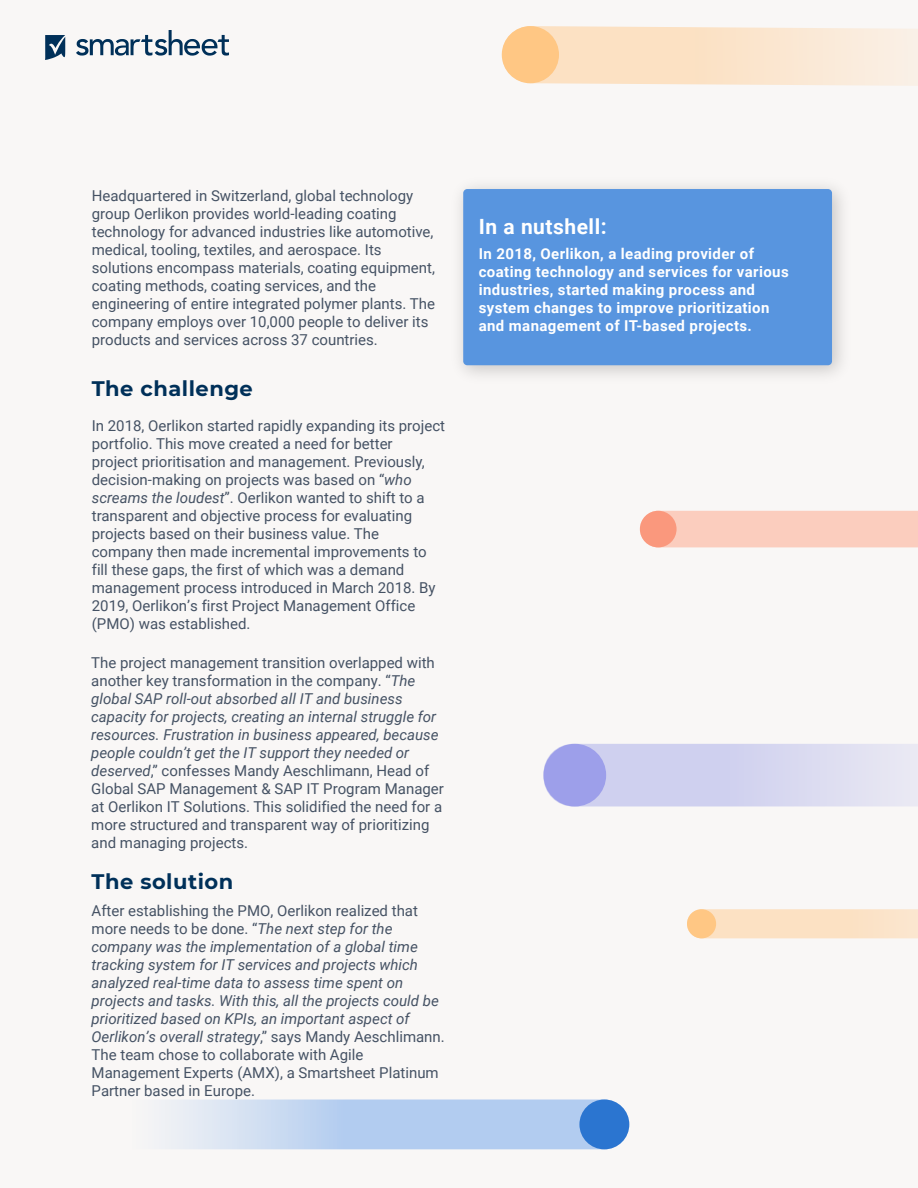
<style>
.page{position:relative;width:918px;height:1188px;background:#f9f7f6}
.page>*{position:absolute;margin:0;border:0;box-sizing:border-box;transform-origin:0 0}
.t1{font:700 21px "Montserrat";letter-spacing:.025em;color:#003059}
.t2{font:700 21px "Roboto";letter-spacing:.025em;color:#fff}
.t3{font:15px/18px "Roboto";color:#455264}
.t4{font:italic 15px/18px "Roboto";color:#455264}
.t5{font:700 15px/18px "Roboto";letter-spacing:.025em;color:#fff}
.s1{font-style:italic}
.s2{font-style:normal}
</style>
<div class="page">
<svg style="left:76px;top:30px;width:153px;height:26px"></svg>
<svg style="left:45px;top:35px;width:20px;height:25px"></svg>
<div style="left:640px;top:511px;width:278px;height:36px;background:#fbcdbe"></div>
<div style="left:640px;top:511px;width:37px;height:36px;background:#fa987d;border-radius:50%"></div>
<svg style="left:502px;top:26px;width:416px;height:60px;background:#fae6d0"></svg>
<div style="left:502px;top:26px;width:57px;height:57px;background:#ffc784;border-radius:28px"></div>
<div style="left:463px;top:189px;width:369px;height:176px;background:#5895df;border-radius:4px"></div>
<svg style="left:165px;top:1100px;width:464px;height:49px;background:#c0d4f0"></svg>
<div style="left:579px;top:1100px;width:50px;height:49px;background:#2b75d0;border-radius:25px"></div>
<svg style="left:544px;top:744px;width:374px;height:62px;background:#d7d8f0"></svg>
<div style="left:544px;top:744px;width:62px;height:62px;background:#9d9fea;border-radius:31px"></div>
<svg style="left:687px;top:909px;width:231px;height:29px;background:#fbe2c6"></svg>
<div style="left:687px;top:909px;width:29px;height:29px;background:#ffc784;border-radius:15px"></div>
<p class="t3" style="left:92px;top:186px;width:345px">Headquartered in Switzerland, global technology group Oerlikon provides world-leading coating technology for advanced industries like automotive, medical, tooling, textiles, and aerospace. Its solutions encompass materials, coating equipment, coating methods, coating services, and the engineering of entire integrated polymer plants. The company employs over 10,000 people to deliver its products and services across 37 countries.</p>
<h1 class="t1" style="left:92px;top:374px;width:163px">The challenge</h1>
<p class="t3" style="left:92px;top:416px;width:355px">In 2018, Oerlikon started rapidly expanding its project portfolio. This move created a need for better<br>project prioritisation and management. Previously, decision-making on projects was based on “<span class="s1">who screams the loudest</span>”. Oerlikon wanted to shift to a transparent and objective process for evaluating projects based on their business value. The<br>company then made incremental improvements to fill these gaps, the first of which was a demand management process introduced in March 2018. By 2019, Oerlikon’s first Project Management Office (PMO) was established.</p>
<p class="t3" style="left:91px;top:653px;width:354px">The project management transition overlapped with another key transformation in the company. “<span class="s1">The global SAP roll-out absorbed all IT and business capacity for projects, creating an internal struggle for resources. Frustration in business appeared, because people couldn’t get the IT support they needed or deserved</span>,” confesses Mandy Aeschlimann, Head of Global SAP Management &amp; SAP IT Program Manager at Oerlikon IT Solutions. This solidified the need for a more structured and transparent way of prioritizing and managing projects.</p>
<h1 class="t1" style="left:92px;top:866px;width:143px">The solution</h1>
<p class="t4" style="left:92px;top:902px;width:355px"><span class="s2">After establishing the PMO, Oerlikon realized that more needs to be done. “</span>The next step for the company was the implementation of a global time tracking system for IT services and projects which analyzed real-time data to assess time spent on projects and tasks. With this, all the projects could be prioritized based on KPIs, an important aspect of Oerlikon’s overall strategy<span class="s2">,” says Mandy Aeschlimann.<br>The team chose to collaborate with Agile Management Experts (AMX), a Smartsheet Platinum Partner based in Europe.</span></p>
<h1 class="t2" style="left:479px;top:211px;width:129px">In a nutshell:</h1>
<p class="t5" style="left:479px;top:245px;width:311px">In 2018, Oerlikon, a leading provider of coating technology and services for various industries, started making process and system changes to improve prioritization and management of IT-based projects.</p>
</div>
